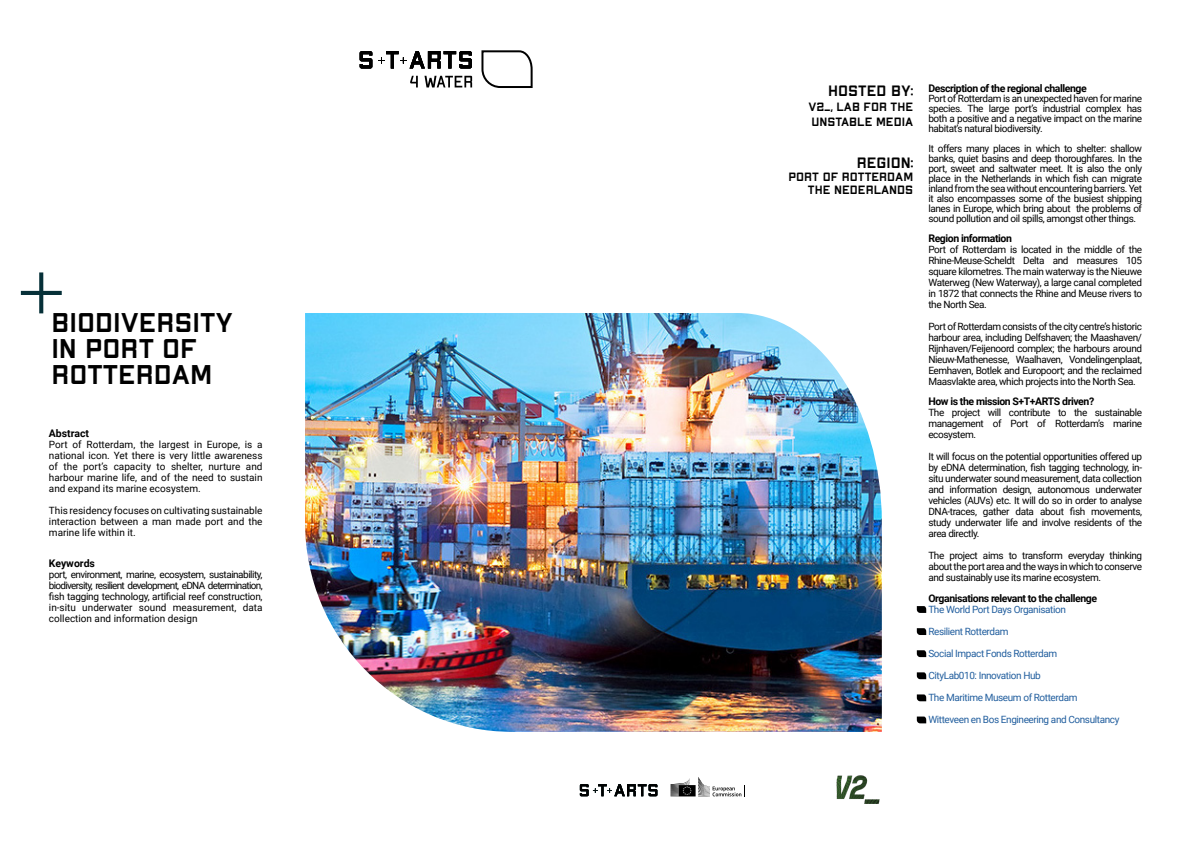
<style>
.page{position:relative;width:1191px;height:842px;background:#fff}
.page>*{position:absolute;margin:0;border:0;box-sizing:border-box;transform-origin:0 0}
.t1{font:700 expanded 27.1px/26px "Apex Mk 2";color:#000}
.t2{font:700 expanded 15px "Apex Mk 2";color:#000}
.t3{font:700 expanded 12px/15px "Apex Mk 2";color:#000}
.t4{font:700 10.5px "Roboto";letter-spacing:-.04em;color:#000}
.t5{font:700 10.5px "Roboto";color:#000}
.t6{font:10px/11px "Roboto";letter-spacing:-.04em;color:#000;text-align:justify}
.t7{font:10px "Roboto";letter-spacing:-.04em;color:#215e9e}
</style>
<div class="page">
<svg style="left:21px;top:272px;width:41px;height:41px"></svg>
<img style="left:305px;top:313px;width:577px;height:419px">
<svg style="left:481px;top:50px;width:52px;height:38px"></svg>
<svg style="left:410px;top:76px;width:8px;height:11px"></svg>
<svg style="left:424px;top:76px;width:48px;height:11px"></svg>
<svg style="left:360px;top:51px;width:12px;height:17px"></svg>
<svg style="left:378px;top:51px;width:94px;height:17px"></svg>
<svg style="left:916px;top:606px;width:10px;height:7px"></svg>
<svg style="left:916px;top:628px;width:10px;height:7px"></svg>
<svg style="left:916px;top:650px;width:10px;height:7px"></svg>
<svg style="left:916px;top:672px;width:10px;height:7px"></svg>
<svg style="left:916px;top:694px;width:10px;height:7px"></svg>
<svg style="left:916px;top:716px;width:10px;height:7px"></svg>
<img style="left:836px;top:776px;width:44px;height:28px">
<svg style="left:580px;top:784px;width:77px;height:12px"></svg>
<svg style="left:670px;top:777px;width:75px;height:20px"></svg>
<h1 class="t1" style="left:51px;top:309px;width:183px">BIODIVERSITY<br>IN PORT OF<br>ROTTERDAM</h1>
<p class="t5" style="left:49px;top:426px;width:42px">Abstract</p>
<p class="t6" style="left:49px;top:438px;width:215px">Port of Rotterdam, the largest in Europe, is a national icon. Yet there is very little awareness of the port’s capacity to shelter, nurture and harbour marine life, and of the need to sustain and expand its marine ecosystem.</p>
<p class="t6" style="left:49px;top:504px;width:215px">This residency focuses on cultivating sustainable interaction between a man made port and the marine life within it.</p>
<p class="t5" style="left:49px;top:556px;width:48px">Keywords</p>
<p class="t6" style="left:49px;top:568px;width:215px">port, environment, marine, ecosystem, sustainability, biodiversity, resilient development, eDNA determination, fish tagging technology, artificial reef construction, in-situ underwater sound measurement, data collection and information design</p>
<h2 class="t2" style="left:828px;top:84px;width:86px">HOSTED BY:</h2>
<p class="t3" style="left:808px;top:99px;width:106px">V2_, LAB FOR THE<br>UNSTABLE MEDIA</p>
<h2 class="t2" style="left:856px;top:156px;width:58px">REGION:</h2>
<p class="t3" style="left:788px;top:170px;width:126px;line-height:13px;text-align:right">PORT OF ROTTERDAM<br>THE NEDERLANDS</p>
<p class="t4" style="left:928px;top:81px;width:160px">Description of the regional challenge</p>
<p class="t6" style="left:928px;top:93px;width:215px;line-height:10px">Port of Rotterdam is an unexpected haven for marine species. The large port’s industrial complex has both a positive and a negative impact on the marine habitat’s natural biodiversity.</p>
<p class="t6" style="left:928px;top:143px;width:215px;line-height:10px">It offers many places in which to shelter: shallow banks, quiet basins and deep thoroughfares. In the port, sweet and saltwater meet. It is also the only place in the Netherlands in which fish can migrate inland from the sea without encountering barriers. Yet it also encompasses some of the busiest shipping lanes in Europe, which bring about the problems of sound pollution and oil spills, amongst other things.</p>
<p class="t4" style="left:928px;top:231px;width:85px">Region information</p>
<p class="t6" style="left:928px;top:244px;width:215px">Port of Rotterdam is located in the middle of the Rhine-Meuse-Scheldt Delta and measures 105 square kilometres. The main waterway is the Nieuwe Waterweg (New Waterway), a large canal completed in 1872 that connects the Rhine and Meuse rivers to the North Sea.</p>
<p class="t6" style="left:928px;top:321px;width:215px">Port of Rotterdam consists of the city centre’s historic harbour area, including Delfshaven; the Maashaven/ Rijnhaven/Feijenoord complex; the harbours around Nieuw-Mathenesse, Waalhaven, Vondelingenplaat, Eemhaven, Botlek and Europoort; and the reclaimed Maasvlakte area, which projects into the North Sea.</p>
<p class="t4" style="left:928px;top:394px;width:167px">How is the mission S+T+ARTS driven?</p>
<p class="t6" style="left:928px;top:407px;width:215px">The project will contribute to the sustainable management of Port of Rotterdam’s marine ecosystem.</p>
<p class="t6" style="left:928px;top:451px;width:215px">It will focus on the potential opportunities offered up by eDNA determination, fish tagging technology, in&shy;situ underwater sound measurement, data collection and information design, autonomous underwater vehicles (AUVs) etc. It will do so in order to analyse DNA-traces, gather data about fish movements, study underwater life and involve residents of the area directly.</p>
<p class="t6" style="left:928px;top:550px;width:215px">The project aims to transform everyday thinking about the port area and the ways in which to conserve and sustainably use its marine ecosystem.</p>
<p class="t4" style="left:928px;top:591px;width:170px">Organisations relevant to the challenge</p>
<p class="t7" style="left:928px;top:602px;width:139px">The World Port Days Organisation</p>
<p class="t7" style="left:928px;top:624px;width:82px">Resilient Rotterdam</p>
<p class="t7" style="left:928px;top:646px;width:130px">Social Impact Fonds Rotterdam</p>
<p class="t7" style="left:928px;top:668px;width:114px">CityLab010: Innovation Hub</p>
<p class="t7" style="left:928px;top:690px;width:151px">The Maritime Museum of Rotterdam</p>
<p class="t7" style="left:928px;top:712px;width:192px">Witteveen en Bos Engineering and Consultancy</p>
</div>
